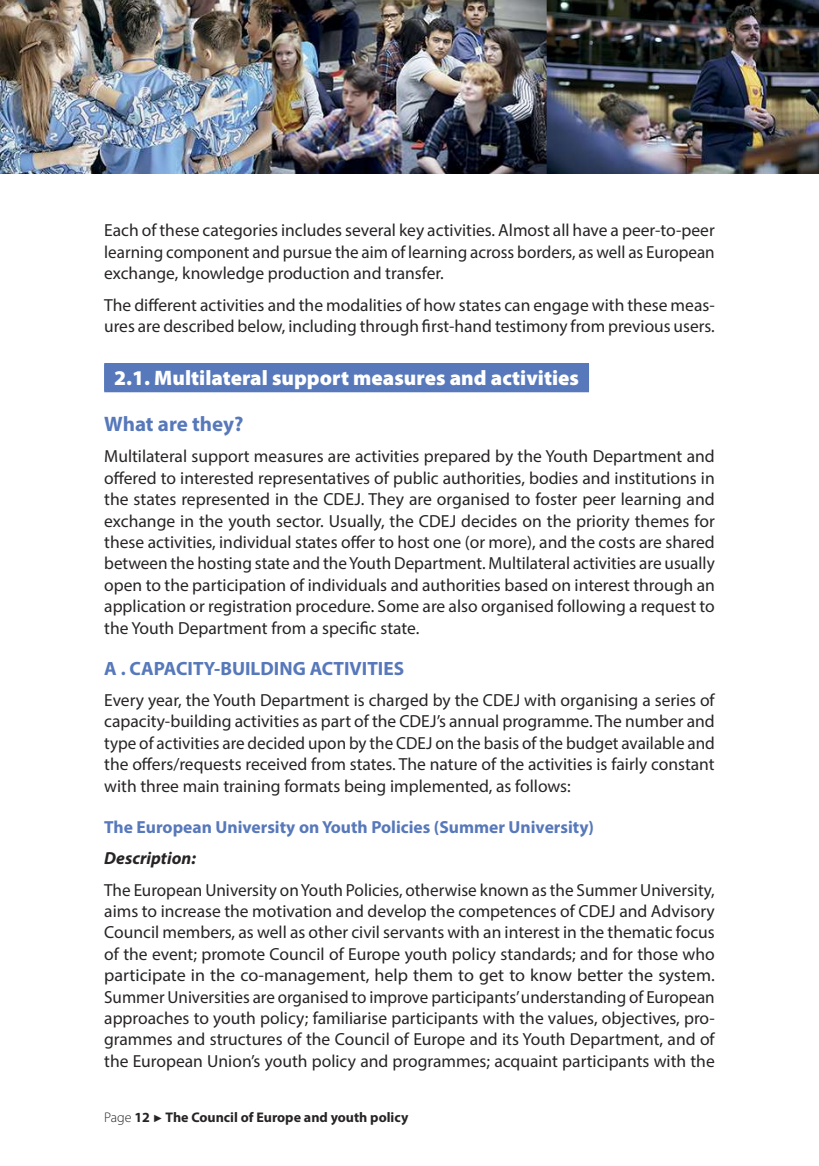
<style>
.page{position:relative;width:819px;height:1166px;background:#fff}
.page>*{position:absolute;margin:0;border:0;box-sizing:border-box;transform-origin:0 0}
.t1{font:900 21px "Myriad Pro";color:#fff}
.t2{font:700 21px "Myriad Pro";letter-spacing:-.005em;color:#5778ba}
.t3{font:700 19.25px "Myriad Pro";color:#5778ba}
.t4{font:17.5px/21.3px "Myriad Pro";color:#272425;text-align:justify}
.t5{font:700 17.5px "Myriad Pro";color:#5778ba}
.t6{font:italic 700 17.5px "Myriad Pro";color:#272425}
.t7{font:700 14px "Myriad Pro";color:#272425}
.s1{font-weight:300}
.s2{font-family:"Arial";font-weight:400;font-size:10.5px}
</style>
<div class="page">
<img style="left:0;top:0;width:819px;height:174px">
<div style="left:104px;top:364px;width:485px;height:28px;background:#5778ba"></div>
<div style="left:104px;top:363px;width:485px;height:28px;background:#5778ba"></div>
<p class="t4" style="left:104px;top:221px;width:612px">Each of these categories includes several key activities. Almost all have a peer-to-peer learning component and pursue the aim of learning across borders, as well as European exchange, knowledge production and transfer.</p>
<p class="t4" style="left:104px;top:295px;width:612px">The different activities and the modalities of how states can engage with these meas&shy;ures are described below, including through first-hand testimony from previous users.</p>
<p class="t1" style="left:114px;top:370px;width:466px">2.1. Multilateral support measures and activities</p>
<p class="t2" style="left:104px;top:416px;width:141px">What are they?</p>
<p class="t4" style="left:104px;top:447px;width:612px">Multilateral support measures are activities prepared by the Youth Department and offered to interested representatives of public authorities, bodies and institutions in the states represented in the CDEJ. They are organised to foster peer learning and exchange in the youth sector. Usually, the CDEJ decides on the priority themes for these activities, individual states offer to host one (or more), and the costs are shared between the hosting state and the Youth Department. Multilateral activities are usually open to the participation of individuals and authorities based on interest through an application or registration procedure. Some are also organised following a request to the Youth Department from a specific state.</p>
<p class="t3" style="left:104px;top:661px;width:301px">A . CAPACITY-BUILDING ACTIVITIES</p>
<p class="t4" style="left:104px;top:691px;width:612px">Every year, the Youth Department is charged by the CDEJ with organising a series of capacity-building activities as part of the CDEJ’s annual programme. The number and type of activities are decided upon by the CDEJ on the basis of the budget available and the offers/requests received from states. The nature of the activities is fairly constant with three main training formats being implemented, as follows:</p>
<p class="t5" style="left:104px;top:820px;width:491px">The European University on Youth Policies (Summer University)</p>
<p class="t6" style="left:104px;top:852px;width:93px">Description:</p>
<p class="t4" style="left:104px;top:880px;width:612px">The European University on Youth Policies, otherwise known as the Summer University, aims to increase the motivation and develop the competences of CDEJ and Advisory Council members, as well as other civil servants with an interest in the thematic focus of the event; promote Council of Europe youth policy standards; and for those who participate in the co-management, help them to get to know better the system.<br>Summer Universities are organised to improve participants’ understanding of European approaches to youth policy; familiarise participants with the values, objectives, pro&shy;grammes and structures of the Council of Europe and its Youth Department, and of the European Union’s youth policy and programmes; acquaint participants with the</p>
<p class="t7" style="left:104px;top:1111px;width:305px"><span class="s1">Page</span> 12 <span class="s2">►</span> The Council of Europe and youth policy</p>
</div>
